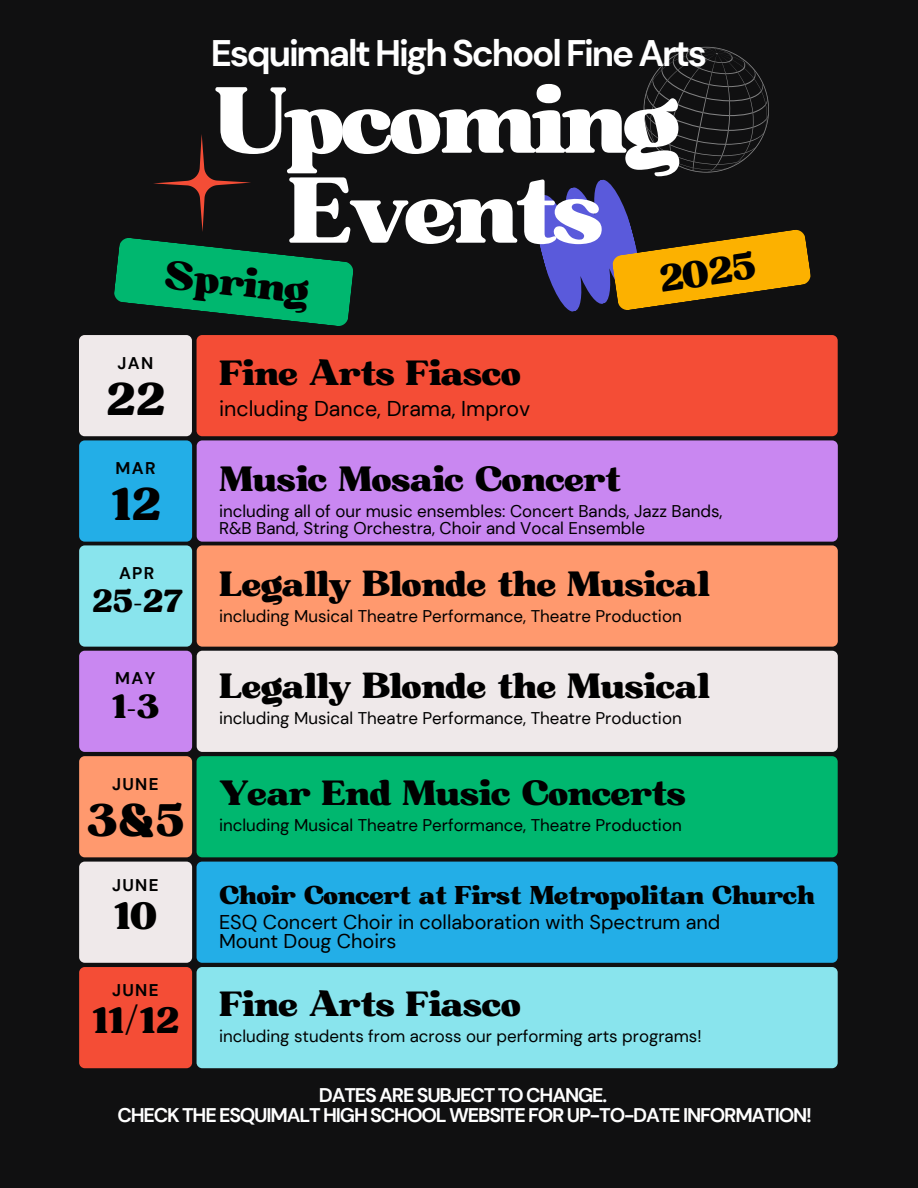
<style>
.page{position:relative;width:918px;height:1188px;background:#101011}
.page>*{position:absolute;margin:0;border:0;box-sizing:border-box;transform-origin:0 0}
.t1{font:90.3px/90px "Bugaki";letter-spacing:-.05em;color:#fff;text-align:center}
.t2{font:45.15px "Bugaki";color:#000}
.t3{font:38.7px "Bugaki";color:#000}
.t4{font:37.65px "Bugaki";color:#000}
.t5{font:37.05px "Bugaki";color:#000}
.t6{font:700 36.9px "DM Sans";letter-spacing:-.06em;color:#fff}
.t7{font:36.15px "Bugaki";color:#000}
.t8{font:33.9px "Bugaki";letter-spacing:-.02em;color:#000}
.t9{font:33.15px "Bugaki";color:#000}
.t10{font:31.65px "Bugaki";color:#000}
.t11{font:24.9px "Bugaki";letter-spacing:-.02em;color:#000}
.t12{font:21.45px "DM Sans";color:#000}
.t13{font:19.95px/19.2px "DM Sans";color:#000}
.t14{font:700 19.8px "DM Sans";letter-spacing:-.06em;color:#fff}
.t15{font:16.95px/16.8px "DM Sans";color:#000}
.t16{font:700 16.95px "DM Sans";letter-spacing:.08em;color:#000}
</style>
<div class="page">
<div style="left:79px;top:335px;width:113px;height:101px;background:#efe9ea;border-radius:6px"></div>
<div style="left:79px;top:440px;width:113px;height:102px;background:#23aee7;border-radius:6px"></div>
<div style="left:197px;top:335px;width:641px;height:101px;background:#f44d36;border-radius:6px"></div>
<div style="left:197px;top:440px;width:641px;height:102px;background:#c987f1;border-radius:6px"></div>
<div style="left:79px;top:545px;width:113px;height:102px;background:#89e4ed;border-radius:6px"></div>
<div style="left:79px;top:756px;width:113px;height:101px;background:#ff996e;border-radius:6px"></div>
<div style="left:79px;top:862px;width:113px;height:101px;background:#efe9ea;border-radius:6px"></div>
<div style="left:79px;top:967px;width:113px;height:101px;background:#f44d36;border-radius:6px"></div>
<div style="left:197px;top:545px;width:641px;height:102px;background:#ff996e;border-radius:6px"></div>
<div style="left:79px;top:651px;width:113px;height:101px;background:#c987f1;border-radius:6px"></div>
<div style="left:197px;top:651px;width:641px;height:101px;background:#efe9ea;border-radius:6px"></div>
<div style="left:197px;top:756px;width:641px;height:101px;background:#00b76f;border-radius:6px"></div>
<div style="left:197px;top:862px;width:641px;height:101px;background:#23aee7;border-radius:6px"></div>
<div style="left:197px;top:967px;width:641px;height:101px;background:#89e4ed;border-radius:6px"></div>
<svg style="left:536px;top:47px;width:275px;height:265px"></svg>
<svg style="left:114px;top:238px;width:239px;height:88px"></svg>
<svg style="left:153px;top:134px;width:98px;height:98px"></svg>
<p class="t6" style="left:211px;top:30px;width:498px">Esquimalt High School Fine Arts</p>
<p class="t1" style="left:211px;top:80px;width:471px">Upcoming<br>Events</p>
<h1 class="t3" style="left:167px;top:251px;width:147px;rotate:6deg">Spring</h1>
<h3 class="t5" style="left:656px;top:256px;width:99px;rotate:-8deg">2025</h3>
<h4 class="t16" style="left:118px;top:352px;width:37px">JAN</h4>
<p class="t2" style="left:106px;top:371px;width:61px">22</p>
<h4 class="t16" style="left:116px;top:457px;width:42px">MAR</h4>
<p class="t2" style="left:111px;top:476px;width:51px">12</p>
<p class="t16" style="left:119px;top:563px;width:37px">APR</p>
<h5 class="t10" style="left:92px;top:581px;width:92px">25-27</h5>
<h2 class="t16" style="left:115px;top:668px;width:42px">MAY</h2>
<h4 class="t9" style="left:112px;top:685px;width:49px">1-3</h4>
<p class="t16" style="left:112px;top:773px;width:48px">JUNE</p>
<h5 class="t2" style="left:87px;top:792px;width:99px">3&amp;5</h5>
<p class="t16" style="left:112px;top:874px;width:48px">JUNE</p>
<p class="t4" style="left:114px;top:892px;width:45px">10</p>
<p class="t16" style="left:112px;top:979px;width:48px">JUNE</p>
<h5 class="t7" style="left:92px;top:997px;width:89px">11/12</h5>
<p class="t8" style="left:219px;top:352px;width:304px">Fine Arts Fiasco</p>
<p class="t12" style="left:219px;top:395px;width:313px">including Dance, Drama, Improv</p>
<p class="t8" style="left:219px;top:458px;width:403px">Music Mosaic Concert</p>
<h5 class="t15" style="left:219px;top:503px;width:505px">including all of our music ensembles: Concert Bands, Jazz Bands,<br>R&amp;B Band, String Orchestra, Choir and Vocal Ensemble</h5>
<p class="t8" style="left:219px;top:563px;width:493px">Legally Blonde the Musical</p>
<p class="t15" style="left:219px;top:608px;width:464px">including Musical Theatre Performance, Theatre Production</p>
<p class="t8" style="left:219px;top:665px;width:493px">Legally Blonde the Musical</p>
<p class="t15" style="left:219px;top:710px;width:464px">including Musical Theatre Performance, Theatre Production</p>
<h5 class="t8" style="left:219px;top:772px;width:469px">Year End Music Concerts</h5>
<h5 class="t15" style="left:219px;top:817px;width:464px">including Musical Theatre Performance, Theatre Production</h5>
<p class="t11" style="left:219px;top:880px;width:598px">Choir Concert at First Metropolitan Church</p>
<p class="t13" style="left:219px;top:913px;width:503px">ESQ Concert Choir in collaboration with Spectrum and<br>Mount Doug Choirs</p>
<h5 class="t8" style="left:219px;top:983px;width:304px">Fine Arts Fiasco</h5>
<h6 class="t15" style="left:219px;top:1028px;width:484px">including students from across our performing arts programs!</h6>
<p class="t14" style="left:319px;top:1083px;width:290px">DATES ARE SUBJECT TO CHANGE.</p>
<h5 class="t14" style="left:118px;top:1102px;width:696px">CHECK THE ESQUIMALT HIGH SCHOOL WEBSITE FOR UP-TO-DATE INFORMATION!</h5>
</div>
